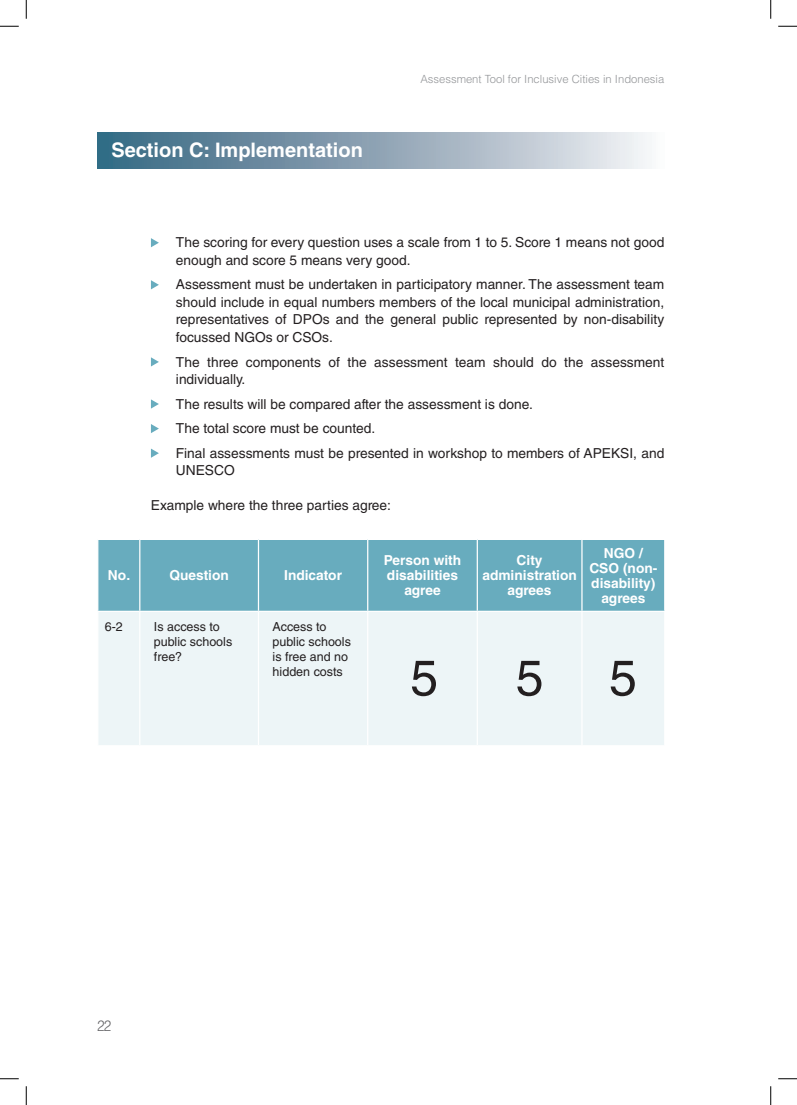
<style>
.page{position:relative;width:797px;height:1105px;background:#fff}
.page>*{position:absolute;margin:0;border:0;box-sizing:border-box;transform-origin:0 0}
.t1{font:50px "Helvetica LT Std";color:#231f20}
.t2{font:700 20px "Helvetica LT Std";color:#fff}
.t3{font:300 15px "Helvetica LT Std";color:#636366;scale:.9 1}
.t4{font:13.75px/17.5px "Helvetica LT Std";color:#231f20}
.t5{font:700 13.75px/15px "Helvetica LT Std";color:#fff;text-align:center}
.t6{font:12.5px/15px "Helvetica LT Std";color:#231f20}
.t7{font:300 11.25px "Helvetica LT Std";color:#939598}
</style>
<div class="page">
<div style="left:97px;top:133px;width:567px;height:35px;background:linear-gradient(to right,#31627e,#f4f0f4)"></div>
<svg style="left:151px;top:238px;width:8px;height:9px"></svg>
<svg style="left:151px;top:280px;width:8px;height:9px"></svg>
<svg style="left:151px;top:357px;width:8px;height:9px"></svg>
<svg style="left:151px;top:399px;width:8px;height:10px"></svg>
<svg style="left:151px;top:424px;width:8px;height:9px"></svg>
<svg style="left:151px;top:449px;width:8px;height:9px"></svg>
<div style="left:98px;top:540px;width:566px;height:71px;background:#68acbe"></div>
<div style="left:98px;top:612px;width:566px;height:133px;background:#edf5f7"></div>
<hr style="left:139px;top:540px;width:1px;height:71px;background:#fff">
<hr style="left:258px;top:540px;width:1px;height:71px;background:#fff">
<hr style="left:367px;top:540px;width:1px;height:71px;background:#fff">
<hr style="left:476px;top:540px;width:2px;height:71px;background:#fff">
<hr style="left:581px;top:540px;width:1px;height:71px;background:#fff">
<hr style="left:139px;top:612px;width:1px;height:133px;background:#fff">
<hr style="left:258px;top:612px;width:1px;height:133px;background:#fff">
<hr style="left:367px;top:612px;width:1px;height:133px;background:#fff">
<hr style="left:476px;top:612px;width:2px;height:133px;background:#fff">
<hr style="left:581px;top:612px;width:1px;height:133px;background:#fff">
<svg style="left:0;top:25px;width:19px;height:2px"></svg>
<svg style="left:778px;top:25px;width:19px;height:2px"></svg>
<svg style="left:0;top:1078px;width:19px;height:1px"></svg>
<svg style="left:778px;top:1078px;width:19px;height:1px"></svg>
<svg style="left:25px;top:0;width:2px;height:19px"></svg>
<svg style="left:25px;top:1086px;width:2px;height:19px"></svg>
<svg style="left:770px;top:0;width:1px;height:19px"></svg>
<svg style="left:770px;top:1086px;width:1px;height:19px"></svg>
<h2 class="t2" style="left:111px;top:138px;width:253px">Section C: Implementation</h2>
<p class="t7" style="left:420px;top:72px;width:245px">Assessment Tool for Inclusive Cities in Indonesia</p>
<p class="t4" style="left:176px;top:234px;width:490px">The scoring for every question uses a scale from 1 to 5. Score 1 means not good enough and score 5 means very good.</p>
<p class="t4" style="left:176px;top:276px;width:490px;text-align:justify">Assessment must be undertaken in participatory manner. The assessment team should include in equal numbers members of the local municipal administration, representatives of DPOs and the general public represented by non-disability focussed NGOs or CSOs.</p>
<p class="t4" style="left:176px;top:353px;width:490px">The three components of the assessment team should do the assessment individually.</p>
<p class="t4" style="left:176px;top:391px;width:490px;line-height:24.6px">The results will be compared after the assessment is done.<br>The total score must be counted.<br>Final assessments must be presented in workshop to members of APEKSI, and</p>
<p class="t4" style="left:176px;top:462px;width:60px">UNESCO</p>
<p class="t4" style="left:151px;top:497px;width:242px">Example where the three parties agree:</p>
<p class="t5" style="left:108px;top:568px;width:24px">No.</p>
<p class="t5" style="left:169px;top:568px;width:61px">Question</p>
<p class="t5" style="left:284px;top:568px;width:59px">Indicator</p>
<p class="t6" style="left:105px;top:619px;width:20px">6-2</p>
<p class="t6" style="left:154px;top:619px;width:80px">Is access to public schools free?</p>
<p class="t6" style="left:273px;top:619px;width:80px">Access to public schools is free and no hidden costs</p>
<p class="t5" style="left:384px;top:553px;width:79px">Person with disabilities agree</p>
<p class="t5" style="left:482px;top:553px;width:96px">City administration agrees</p>
<p class="t5" style="left:589px;top:545px;width:69px">NGO /<br>CSO (non&shy;disability) agrees</p>
<h1 class="t1" style="left:410px;top:649px;width:29px">5</h1>
<h1 class="t1" style="left:515px;top:649px;width:29px">5</h1>
<h1 class="t1" style="left:609px;top:649px;width:29px">5</h1>
<p class="t3" style="left:97px;top:1016px;width:17px">22</p>
</div>
